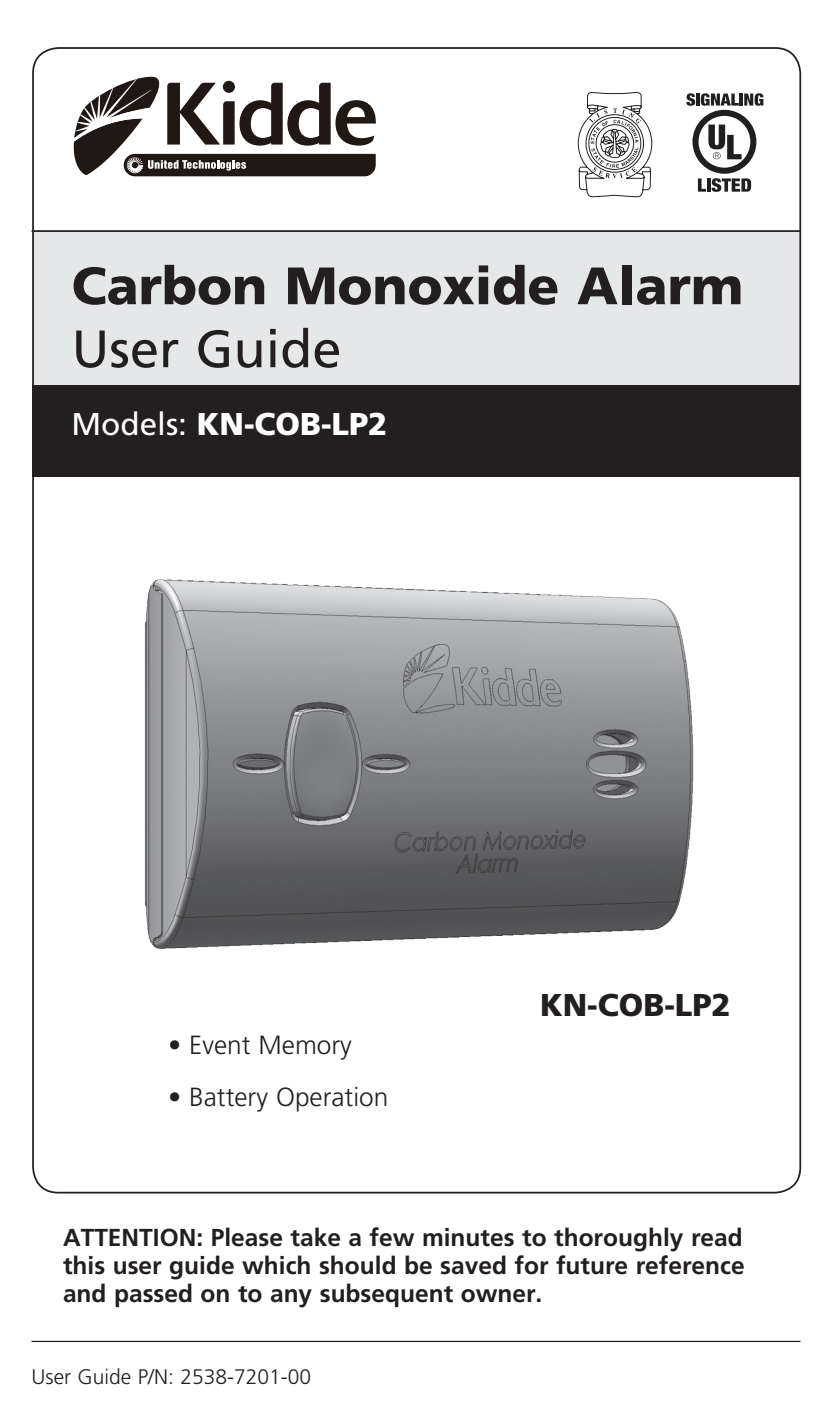
<style>
.page{position:relative;width:832px;height:1418px;background:#fff}
.page>*{position:absolute;margin:0;border:0;box-sizing:border-box;transform-origin:0 0}
.t1{font:900 52.5px "Frutiger";color:#231f20}
.t2{font:52.5px "Frutiger";color:#231f20}
.t3{font:900 31.5px "Frutiger";color:#fff}
.t4{font:900 31.5px "Frutiger";color:#231f20}
.t5{font:300 26.25px "Frutiger";color:#231f20}
.t6{font:700 24.5px/28px "Frutiger";color:#231f20;text-align:justify}
.t7{font:300 21px "Frutiger";color:#231f20}
.s1{font-weight:400}
</style>
<div class="page">
<div style="left:32px;top:231px;width:768px;height:173px;background:#e6e7e9"></div>
<svg style="left:74px;top:77px;width:302px;height:99px"></svg>
<svg style="left:686px;top:93px;width:77px;height:13px"></svg>
<svg style="left:698px;top:178px;width:53px;height:14px"></svg>
<div style="left:692px;top:110px;width:64px;height:64px;border:6px solid #211e1e;border-radius:50%"></div>
<svg style="left:708px;top:125px;width:33px;height:34px"></svg>
<hr style="left:32px;top:1340px;width:768px;height:2px;background:#231f20">
<hr style="left:32px;top:230px;width:768px;height:2px;background:#231f20">
<div style="left:32px;top:385px;width:768px;height:92px;background:#231f20"></div>
<img style="left:144px;top:579px;width:550px;height:370px">
<svg style="left:577px;top:92px;width:75px;height:106px"></svg>
<h1 class="t1" style="left:71px;top:254px;width:673px">Carbon Monoxide Alarm</h1>
<h1 class="t2" style="left:71px;top:318px;width:271px">User Guide</h1>
<p class="t3" style="left:71px;top:405px;width:317px"><span class="s1">Models:</span> KN-COB-LP2</p>
<p class="t5" style="left:168px;top:1030px;width:185px">• Event Memory</p>
<p class="t5" style="left:168px;top:1082px;width:222px">• Battery Operation</p>
<p class="t4" style="left:540px;top:985px;width:192px">KN-COB-LP2</p>
<p class="t6" style="left:63px;top:1223px;width:683px">ATTENTION: Please take a few minutes to thoroughly read this user guide which should be saved for future reference and passed on to any subsequent owner.</p>
<p class="t7" style="left:32px;top:1364px;width:281px">User Guide P/N: 2538-7201-00</p>
</div>
